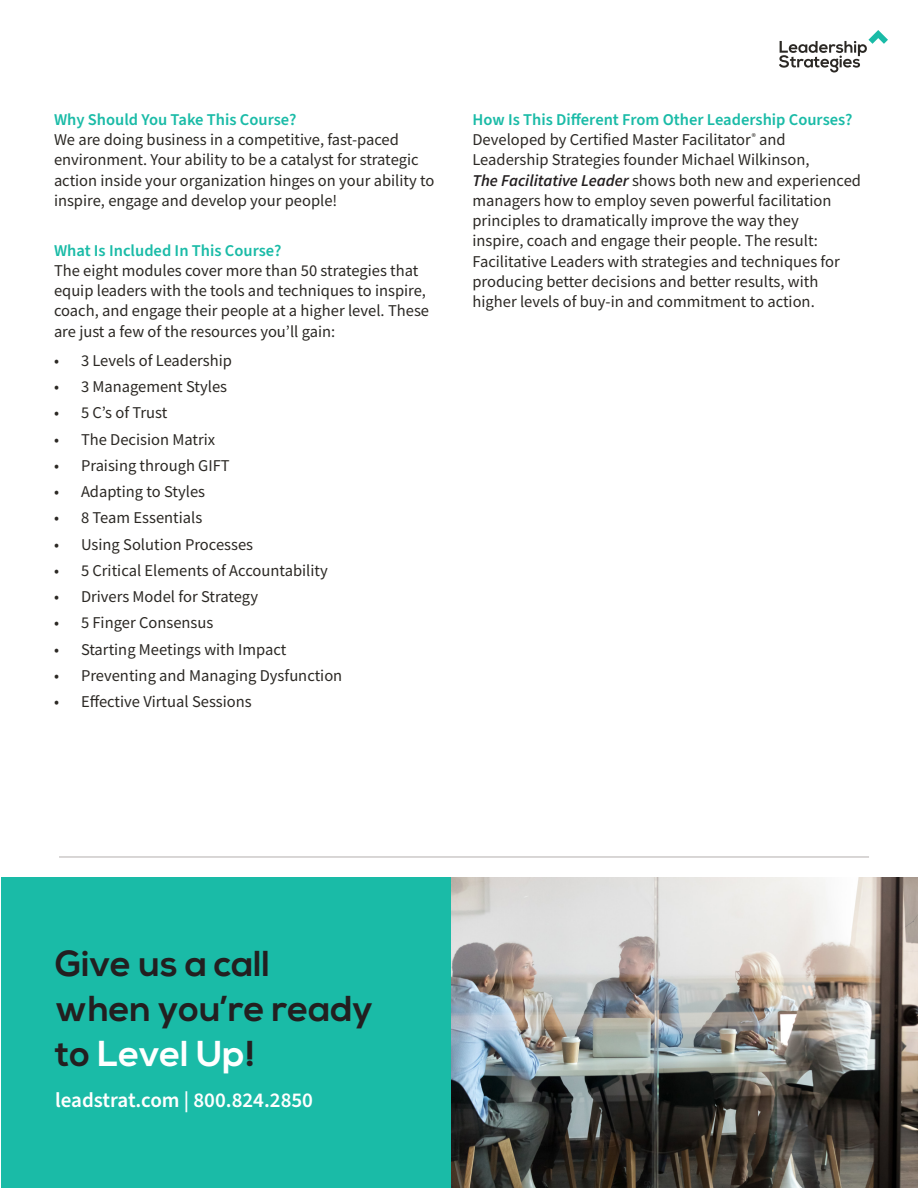
<style>
.page{position:relative;width:918px;height:1188px;background:#fff}
.page>*{position:absolute;margin:0;border:0;box-sizing:border-box;transform-origin:0 0}
.t1{font:700 36px/45px "Nexa";color:#231f20}
.t2{font:600 21px "Source Sans Pro";color:#fff}
.CD_Body_Grey{font:16.5px/20.2px "Source Sans Pro";color:#2b2824}
.t3{font:600 16.5px "Source Sans Pro";color:#1abba7}
.s1{font-weight:600;color:#1abba7}
.s2{font-weight:600;font-style:italic;color:#231f20}
.s3{color:#fff}
</style>
<div class="page">
<svg style="left:779px;top:30px;width:109px;height:42px"></svg>
<hr style="left:59px;top:857px;width:810px;height:1px;background:#b3aead">
<img style="left:451px;top:877px;width:467px;height:310px">
<div style="left:1px;top:877px;width:450px;height:310px;background:#1abba7"></div>
<p class="t3" style="left:54px;top:108px;width:244px">Why Should You Take This Course?</p>
<p class="CD_Body_Grey" style="left:54px;top:129px;width:382px">We are doing business in a competitive, fast-paced environment. Your ability to be a catalyst for strategic action inside your organization hinges on your ability to inspire, engage and develop your people!</p>
<p class="t3" style="left:54px;top:239px;width:229px">What Is Included In This Course?</p>
<p class="CD_Body_Grey" style="left:54px;top:260px;width:377px">The eight modules cover more than 50 strategies that equip leaders with the tools and techniques to inspire, coach, and engage their people at a higher level. These are just a few of the resources you’ll gain:</p>
<p class="CD_Body_Grey" style="left:54px;top:350px;width:180px">• 3 Levels of Leadership</p>
<p class="CD_Body_Grey" style="left:54px;top:376px;width:175px">• 3 Management Styles</p>
<p class="CD_Body_Grey" style="left:54px;top:403px;width:115px">• 5 C’s of Trust</p>
<p class="CD_Body_Grey" style="left:54px;top:429px;width:163px">• The Decision Matrix</p>
<p class="CD_Body_Grey" style="left:54px;top:455px;width:177px">• Praising through GIFT</p>
<p class="CD_Body_Grey" style="left:54px;top:481px;width:153px">• Adapting to Styles</p>
<p class="CD_Body_Grey" style="left:54px;top:508px;width:150px">• 8 Team Essentials</p>
<p class="CD_Body_Grey" style="left:54px;top:534px;width:201px">• Using Solution Processes</p>
<p class="CD_Body_Grey" style="left:54px;top:560px;width:275px">• 5 Critical Elements of Accountability</p>
<p class="CD_Body_Grey" style="left:54px;top:586px;width:206px">• Drivers Model for Strategy</p>
<p class="CD_Body_Grey" style="left:54px;top:613px;width:161px">• 5 Finger Consensus</p>
<p class="CD_Body_Grey" style="left:54px;top:639px;width:234px">• Starting Meetings with Impact</p>
<p class="CD_Body_Grey" style="left:54px;top:665px;width:290px">• Preventing and Managing Dysfunction</p>
<p class="CD_Body_Grey" style="left:54px;top:691px;width:199px">• Effective Virtual Sessions</p>
<p class="CD_Body_Grey" style="left:472px;top:109px;width:390px"><span class="s1">How Is This Different From Other Leadership Courses?<br></span>Developed by Certified Master Facilitator<sup>®</sup> and Leadership Strategies founder Michael Wilkinson,<br><span class="s2">The Facilitative Leader</span> shows both new and experienced managers how to employ seven powerful facilitation principles to dramatically improve the way they<br>inspire, coach and engage their people. The result:<br>Facilitative Leaders with strategies and techniques for producing better decisions and better results, with higher levels of buy-in and commitment to action.</p>
<p class="t1" style="left:55px;top:943px;width:319px">Give us a call when you’re ready to <span class="s3">Level Up</span>!</p>
<p class="t2" style="left:55px;top:1086px;width:259px">leadstrat.com | 800.824.2850</p>
</div>
